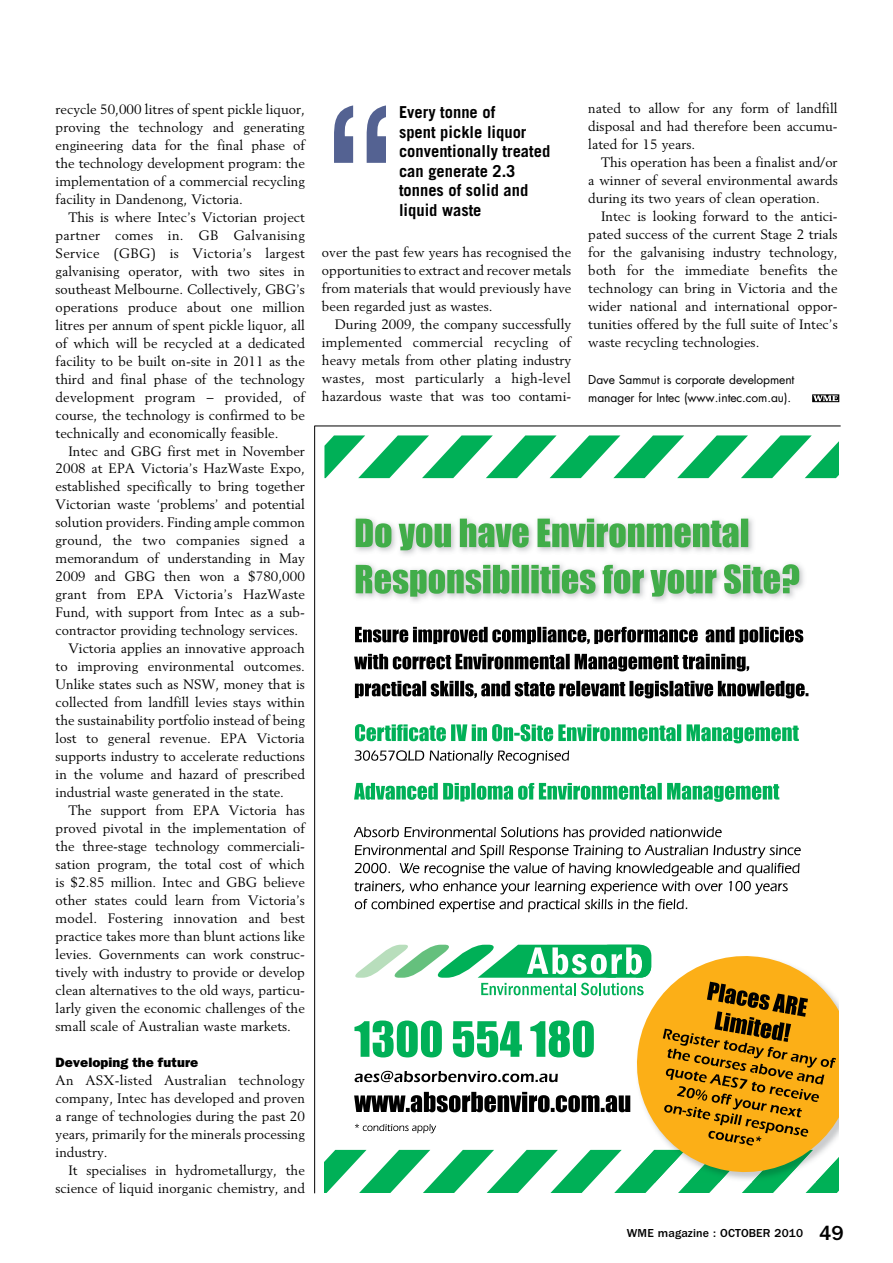
<style>
.page{position:relative;width:893px;height:1263px;background:#fff}
.page>*{position:absolute;margin:0;border:0;box-sizing:border-box;transform-origin:0 0}
.t1{font:condensed 225px "Akzidenz Grotesk BE";color:#546292}
.t2{font:700 16.5px/19.5px "Trade Gothic";color:#000}
.t3{font:13.5px/18px "Berling";letter-spacing:.005em;color:#000;text-align:justify}
.t4{font:800 13.5px "Franklin Gothic";letter-spacing:.005em;color:#000}
.t5{font:12px/18px "Futura";letter-spacing:-.005em;color:#000}
.t6{font:500 12px "Franklin Gothic";letter-spacing:.01em;color:#000}
.s1{font-size:21px}
</style>
<div class="page">
<hr style="left:315px;top:426px;width:526px;height:1px;background:#000">
<svg style="left:324px;top:435px;width:515px;height:43px"></svg>
<svg style="left:324px;top:945px;width:515px;height:247px"></svg>
<svg style="left:355px;top:627px;width:448px;height:17px"></svg>
<svg style="left:354px;top:654px;width:395px;height:17px"></svg>
<svg style="left:355px;top:681px;width:453px;height:17px"></svg>
<svg style="left:355px;top:724px;width:444px;height:19px"></svg>
<svg style="left:355px;top:750px;width:214px;height:14px"></svg>
<svg style="left:354px;top:783px;width:425px;height:19px"></svg>
<svg style="left:354px;top:827px;width:447px;height:85px"></svg>
<img style="left:355px;top:518px;width:398px;height:37px">
<svg style="left:356px;top:519px;width:392px;height:31px"></svg>
<img style="left:355px;top:563px;width:449px;height:39px">
<svg style="left:356px;top:564px;width:443px;height:33px"></svg>
<hr style="left:314px;top:426px;width:1px;height:767px;background:#000">
<svg style="left:813px;top:395px;width:26px;height:7px"></svg>
<svg style="left:813px;top:395px;width:25px;height:6px"></svg>
<p class="t3" style="left:56px;top:100px;width:251px">recycle 50,000 litres of spent pickle liquor, proving the technology and generating engineering data for the final phase of the technology development program: the implementation of a commercial recycling facility in Dandenong, Victoria.</p>
<p class="t3" style="left:56px;top:208px;width:251px;text-indent:13px">This is where Intec’s Victorian project partner comes in. GB Galvanising Service (GBG) is Victoria’s largest galvanising operator, with two sites in southeast Melbourne. Collectively, GBG’s operations produce about one million litres per annum of spent pickle liquor, all of which will be recycled at a dedicated facility to be built on-site in 2011 as the third and final phase of the technology development program − provided, of course, the technology is confirmed to be technically and economically feasible.</p>
<p class="t3" style="left:68px;top:442px;width:238px">Intec and GBG first met in November</p>
<p class="t3" style="left:56px;top:460px;width:251px">2008 at EPA Victoria’s HazWaste Expo,</p>
<p class="t3" style="left:56px;top:478px;width:251px">established specifically to bring together</p>
<p class="t3" style="left:56px;top:496px;width:251px">Victorian waste ‘problems’ and potential</p>
<p class="t3" style="left:56px;top:514px;width:251px">solution providers. Finding ample common</p>
<p class="t3" style="left:56px;top:532px;width:251px">ground, the two companies signed a</p>
<p class="t3" style="left:56px;top:550px;width:251px">memorandum of understanding in May</p>
<p class="t3" style="left:56px;top:568px;width:251px">2009 and GBG then won a $780,000</p>
<p class="t3" style="left:56px;top:586px;width:251px">grant from EPA Victoria’s HazWaste</p>
<p class="t3" style="left:56px;top:604px;width:251px">Fund, with support from Intec as a sub-</p>
<p class="t3" style="left:56px;top:621px;width:244px">contractor providing technology services.</p>
<p class="t3" style="left:68px;top:639px;width:238px">Victoria applies an innovative approach</p>
<p class="t3" style="left:56px;top:657px;width:251px">to improving environmental outcomes.</p>
<p class="t3" style="left:56px;top:675px;width:251px">Unlike states such as NSW, money that is</p>
<p class="t3" style="left:56px;top:693px;width:251px">collected from landfill levies stays within</p>
<p class="t3" style="left:56px;top:711px;width:251px">the sustainability portfolio instead of being</p>
<p class="t3" style="left:56px;top:729px;width:251px">lost to general revenue. EPA Victoria</p>
<p class="t3" style="left:56px;top:747px;width:251px">supports industry to accelerate reductions</p>
<p class="t3" style="left:56px;top:765px;width:251px">in the volume and hazard of prescribed</p>
<p class="t3" style="left:56px;top:783px;width:230px">industrial waste generated in the state.</p>
<p class="t3" style="left:68px;top:801px;width:238px">The support from EPA Victoria has</p>
<p class="t3" style="left:56px;top:819px;width:251px">proved pivotal in the implementation of</p>
<p class="t3" style="left:56px;top:837px;width:251px">the three-stage technology commerciali-</p>
<p class="t3" style="left:56px;top:855px;width:251px">sation program, the total cost of which</p>
<p class="t3" style="left:56px;top:873px;width:251px">is $2.85 million. Intec and GBG believe</p>
<p class="t3" style="left:56px;top:891px;width:251px">other states could learn from Victoria’s</p>
<p class="t3" style="left:56px;top:909px;width:251px">model. Fostering innovation and best</p>
<p class="t3" style="left:56px;top:927px;width:251px">practice takes more than blunt actions like</p>
<p class="t3" style="left:56px;top:945px;width:251px">levies. Governments can work construc-</p>
<p class="t3" style="left:56px;top:963px;width:251px">tively with industry to provide or develop</p>
<p class="t3" style="left:56px;top:981px;width:251px">clean alternatives to the old ways, particu-</p>
<p class="t3" style="left:56px;top:999px;width:251px">larly given the economic challenges of the</p>
<p class="t3" style="left:56px;top:1017px;width:237px">small scale of Australian waste markets.</p>
<p class="t4" style="left:56px;top:1055px;width:144px">Developing the future</p>
<p class="t3" style="left:56px;top:1071px;width:251px">An ASX-listed Australian technology company, Intec has developed and proven a range of technologies during the past 20 years, primarily for the minerals processing industry.</p>
<p class="t3" style="left:56px;top:1161px;width:251px;text-align:right">It specialises in hydrometallurgy, the science of liquid inorganic chemistry, and</p>
<h1 class="t1" style="left:325px;top:62px;width:72px">“</h1>
<p class="t2" style="left:399px;top:103px;width:153px">Every tonne of<br>spent pickle liquor conventionally treated can generate 2.3 tonnes of solid and liquid waste</p>
<p class="t3" style="left:322px;top:243px;width:251px">over the past few years has recognised the opportunities to extract and recover metals from materials that would previously have been regarded just as wastes.</p>
<p class="t3" style="left:322px;top:315px;width:251px;text-indent:13px">During 2009, the company successfully implemented commercial recycling of heavy metals from other plating industry wastes, most particularly a high-level hazardous waste that was too contami-</p>
<p class="t3" style="left:588px;top:99px;width:251px">nated to allow for any form of landfill disposal and had therefore been accumu&shy;lated for 15 years.</p>
<p class="t3" style="left:588px;top:153px;width:251px;text-indent:13px">This operation has been a finalist and/or a winner of several environmental awards during its two years of clean operation.</p>
<p class="t3" style="left:588px;top:207px;width:251px;text-indent:13px">Intec is looking forward to the antici&shy;pated success of the current Stage 2 trials for the galvanising industry technology, both for the immediate benefits the technology can bring in Victoria and the wider national and international oppor&shy;tunities offered by the full suite of Intec’s waste recycling technologies.</p>
<p class="t5" style="left:588px;top:370px;width:208px">Dave Sammut is corporate development manager for Intec (www.intec.com.au).</p>
<p class="t6" style="left:627px;top:1226px;width:218px">WME magazine : OCTOBER 2010 <span class="s1">49</span></p>
</div>
